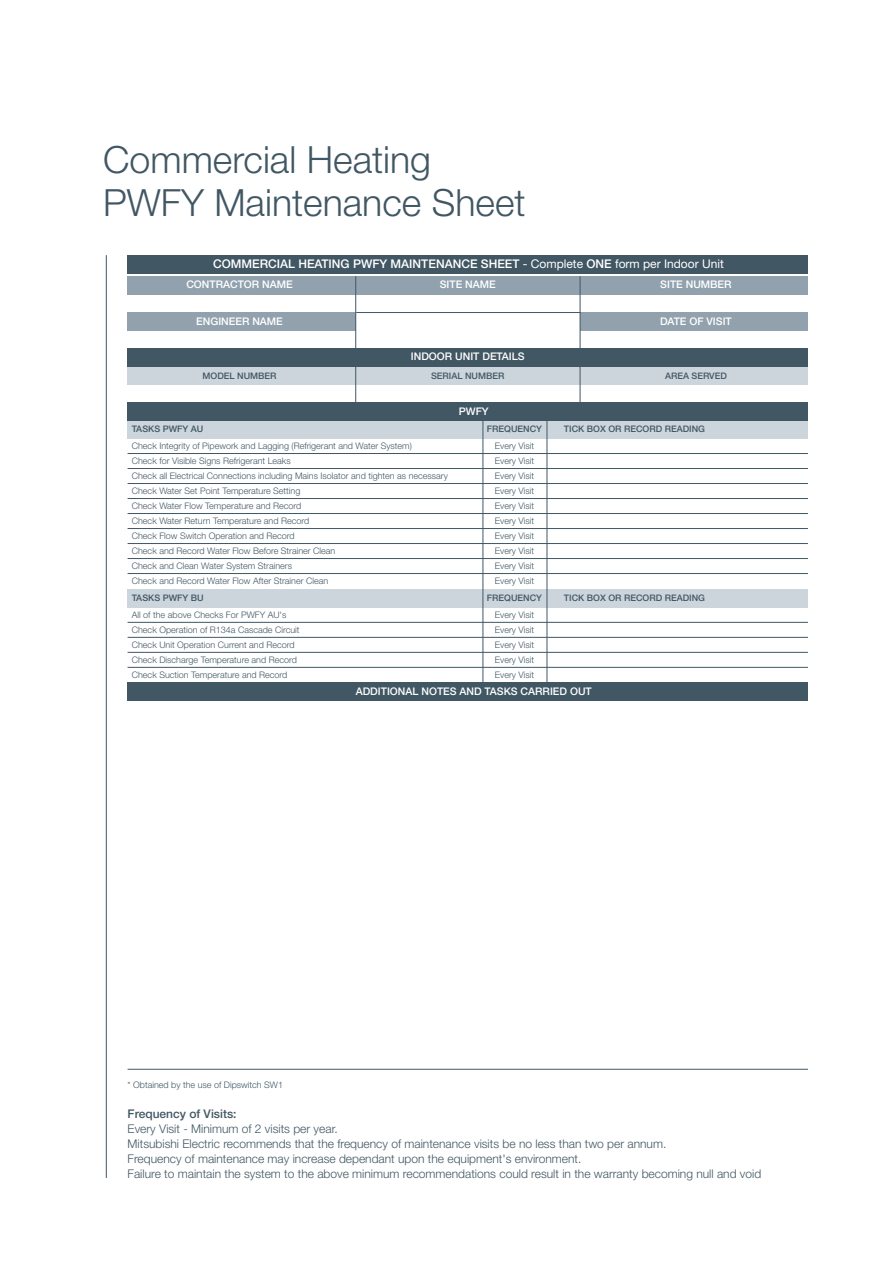
<style>
.page{position:relative;width:893px;height:1263px;background:#fff}
.page>*{position:absolute;margin:0;border:0;box-sizing:border-box;transform-origin:0 0}
.t1{font:300 37.5px/43.5px "Helvetica Neue";color:#415764}
.t2{font:300 12px/15px "Helvetica Neue";color:#415764}
.t3{font:500 12px "Helvetica Neue";color:#fff}
.t4{font:500 12px "Helvetica Neue";color:#415764}
.t5{font:500 10.5px "Helvetica Neue";color:#fff}
.t6{font:300 9px "Helvetica Neue";color:#415764}
.t7{font:500 9px "Helvetica Neue";color:#415764}
.s1{font-weight:400}
</style>
<div class="page">
<div style="left:128px;top:589px;width:680px;height:18px;background:#cdd5dc"></div>
<div style="left:128px;top:420px;width:680px;height:18px;background:#cdd5dc"></div>
<hr style="left:483px;top:419px;width:1px;height:266px;background:#415764">
<hr style="left:547px;top:419px;width:1px;height:266px;background:#415764">
<hr style="left:106px;top:255px;width:1px;height:923px;background:#415764">
<div style="left:128px;top:255px;width:680px;height:18px;background:#415764"></div>
<div style="left:128px;top:276px;width:680px;height:18px;background:#91a2ae"></div>
<div style="left:580px;top:312px;width:228px;height:18px;background:#91a2ae"></div>
<div style="left:128px;top:312px;width:228px;height:18px;background:#91a2ae"></div>
<div style="left:128px;top:366px;width:680px;height:18px;background:#cdd5dc"></div>
<hr style="left:128px;top:453px;width:680px;height:1px;background:#415764">
<hr style="left:128px;top:468px;width:680px;height:1px;background:#415764">
<hr style="left:128px;top:483px;width:680px;height:1px;background:#415764">
<hr style="left:128px;top:498px;width:680px;height:1px;background:#415764">
<hr style="left:128px;top:513px;width:680px;height:1px;background:#415764">
<hr style="left:128px;top:528px;width:680px;height:1px;background:#415764">
<hr style="left:128px;top:543px;width:680px;height:1px;background:#415764">
<hr style="left:128px;top:558px;width:680px;height:1px;background:#415764">
<hr style="left:128px;top:573px;width:680px;height:1px;background:#415764">
<hr style="left:128px;top:622px;width:680px;height:1px;background:#415764">
<hr style="left:128px;top:637px;width:680px;height:1px;background:#415764">
<hr style="left:128px;top:652px;width:680px;height:1px;background:#415764">
<hr style="left:128px;top:667px;width:680px;height:1px;background:#415764">
<hr style="left:355px;top:276px;width:1px;height:74px;background:#415764">
<hr style="left:580px;top:276px;width:1px;height:74px;background:#415764">
<hr style="left:355px;top:365px;width:1px;height:43px;background:#415764">
<hr style="left:580px;top:365px;width:1px;height:43px;background:#415764">
<hr style="left:356px;top:312px;width:224px;height:1px;background:#415764">
<div style="left:128px;top:348px;width:680px;height:18px;background:#415764"></div>
<div style="left:128px;top:402px;width:680px;height:18px;background:#415764"></div>
<hr style="left:128px;top:1069px;width:680px;height:1px;background:#415764">
<div style="left:128px;top:682px;width:680px;height:18px;background:#415764"></div>
<h1 class="t1" style="left:103px;top:136px;width:424px">Commercial Heating<br>PWFY Maintenance Sheet</h1>
<h2 class="t3" style="left:213px;top:254px;width:512px">COMMERCIAL HEATING PWFY MAINTENANCE SHEET <span class="s1">- Complete</span> ONE <span class="s1">form per Indoor Unit</span></h2>
<p class="t5" style="left:186px;top:276px;width:108px">CONTRACTOR NAME</p>
<p class="t5" style="left:440px;top:276px;width:58px">SITE NAME</p>
<p class="t5" style="left:660px;top:276px;width:73px">SITE NUMBER</p>
<p class="t5" style="left:196px;top:313px;width:88px">ENGINEER NAME</p>
<p class="t5" style="left:660px;top:313px;width:73px">DATE OF VISIT</p>
<p class="t5" style="left:411px;top:348px;width:115px">INDOOR UNIT DETAILS</p>
<p class="t7" style="left:203px;top:369px;width:76px">MODEL NUMBER</p>
<p class="t7" style="left:431px;top:369px;width:75px">SERIAL NUMBER</p>
<p class="t7" style="left:665px;top:369px;width:63px">AREA SERVED</p>
<p class="t5" style="left:459px;top:402px;width:31px">PWFY</p>
<p class="t7" style="left:132px;top:422px;width:73px">TASKS PWFY AU</p>
<p class="t7" style="left:487px;top:422px;width:57px">FREQUENCY</p>
<p class="t7" style="left:564px;top:422px;width:143px">TICK BOX OR RECORD READING</p>
<p class="t6" style="left:132px;top:439px;width:282px">Check Integrity of Pipework and Lagging (Refrigerant and Water System)</p>
<p class="t6" style="left:495px;top:439px;width:41px">Every Visit</p>
<p class="t6" style="left:132px;top:454px;width:160px">Check for Visible Signs Refrigerant Leaks</p>
<p class="t6" style="left:495px;top:454px;width:41px">Every Visit</p>
<p class="t6" style="left:132px;top:469px;width:318px">Check all Electrical Connections including Mains Isolator and tighten as necessary</p>
<p class="t6" style="left:495px;top:469px;width:41px">Every Visit</p>
<p class="t6" style="left:132px;top:484px;width:170px">Check Water Set Point Temperature Setting</p>
<p class="t6" style="left:495px;top:484px;width:41px">Every Visit</p>
<p class="t6" style="left:132px;top:499px;width:171px">Check Water Flow Temperature and Record</p>
<p class="t6" style="left:495px;top:499px;width:41px">Every Visit</p>
<p class="t6" style="left:132px;top:514px;width:179px">Check Water Return Temperature and Record</p>
<p class="t6" style="left:495px;top:514px;width:41px">Every Visit</p>
<p class="t6" style="left:132px;top:529px;width:164px">Check Flow Switch Operation and Record</p>
<p class="t6" style="left:495px;top:529px;width:41px">Every Visit</p>
<p class="t6" style="left:132px;top:544px;width:205px">Check and Record Water Flow Before Strainer Clean</p>
<p class="t6" style="left:495px;top:544px;width:41px">Every Visit</p>
<p class="t6" style="left:132px;top:559px;width:162px">Check and Clean Water System Strainers</p>
<p class="t6" style="left:495px;top:559px;width:41px">Every Visit</p>
<p class="t6" style="left:132px;top:574px;width:198px">Check and Record Water Flow After Strainer Clean</p>
<p class="t6" style="left:495px;top:574px;width:41px">Every Visit</p>
<p class="t7" style="left:132px;top:590px;width:73px">TASKS PWFY BU</p>
<p class="t7" style="left:487px;top:590px;width:57px">FREQUENCY</p>
<p class="t7" style="left:564px;top:590px;width:143px">TICK BOX OR RECORD READING</p>
<p class="t6" style="left:132px;top:607px;width:156px">All of the above Checks For PWFY AU's</p>
<p class="t6" style="left:495px;top:607px;width:41px">Every Visit</p>
<p class="t6" style="left:132px;top:622px;width:169px">Check Operation of R134a Cascade Circuit</p>
<p class="t6" style="left:495px;top:622px;width:41px">Every Visit</p>
<p class="t6" style="left:132px;top:637px;width:164px">Check Unit Operation Current and Record</p>
<p class="t6" style="left:495px;top:637px;width:41px">Every Visit</p>
<p class="t6" style="left:132px;top:652px;width:167px">Check Discharge Temperature and Record</p>
<p class="t6" style="left:495px;top:652px;width:41px">Every Visit</p>
<p class="t6" style="left:132px;top:667px;width:157px">Check Suction Temperature and Record</p>
<p class="t6" style="left:495px;top:667px;width:41px">Every Visit</p>
<p class="t5" style="left:356px;top:683px;width:238px">ADDITIONAL NOTES AND TASKS CARRIED OUT</p>
<p class="t6" style="left:128px;top:1077px;width:157px">* Obtained by the use of Dipswitch SW1</p>
<h2 class="t4" style="left:128px;top:1104px;width:111px">Frequency of Visits:</h2>
<p class="t2" style="left:128px;top:1120px;width:635px">Every Visit - Minimum of 2 visits per year.<br>Mitsubishi Electric recommends that the frequency of maintenance visits be no less than two per annum.<br>Frequency of maintenance may increase dependant upon the equipment's environment.<br>Failure to maintain the system to the above minimum recommendations could result in the warranty becoming null and void</p>
</div>
